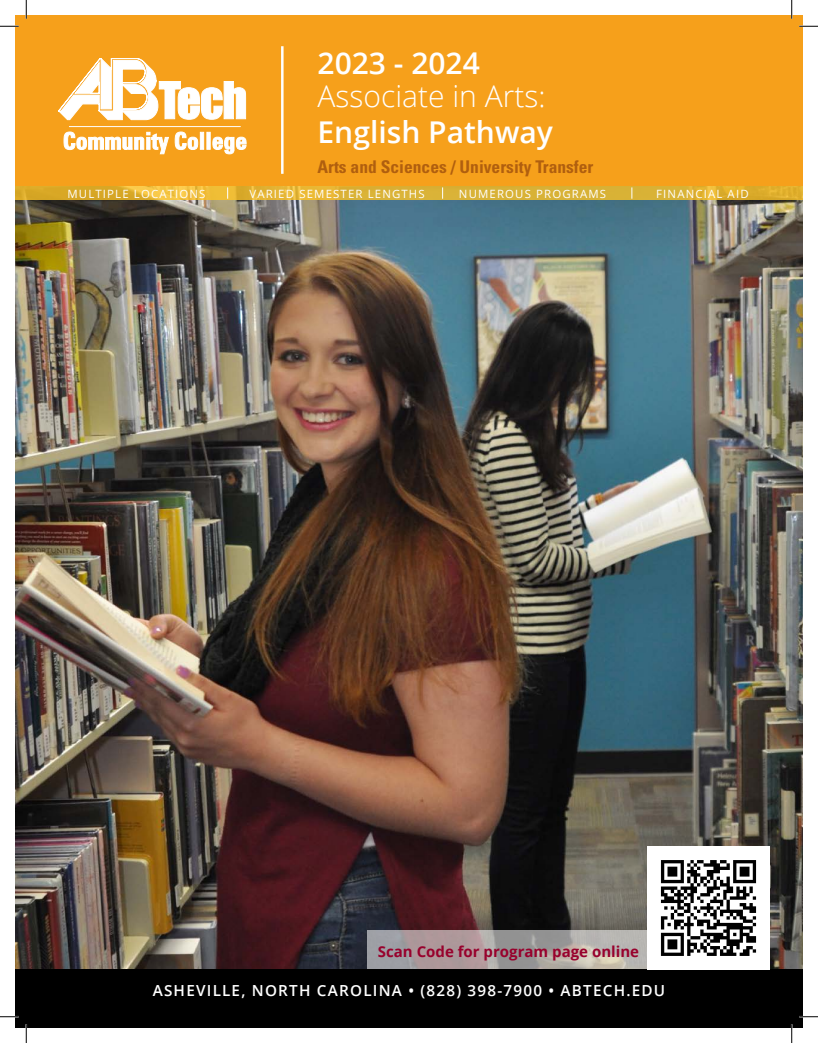
<style>
.page{position:relative;width:818px;height:1043px;background:#fff}
.page>*{position:absolute;margin:0;border:0;box-sizing:border-box;transform-origin:0 0}
._14a_Program_H2{font:300 30px/36px "Open Sans";color:#fff}
._14a_Program_H2-2{font:600 30px "Open Sans";color:#fff}
._14a_Program_H2-3{font:700 condensed 17.5px "Univers LT Std";color:#b05f0f}
.t1{font:600 15.25px "Open Sans";letter-spacing:.08em;color:#fff}
.t2{font:700 15px "Open Sans";color:#98012d}
.t3{font:11.38px "Open Sans";letter-spacing:.1em;color:#fff}
.s1{font-weight:600}
</style>
<div class="page">
<img style="left:15px;top:200px;width:787px;height:769px">
<svg style="left:15px;top:185px;width:787px;height:15px;background:#e0b132"></svg>
<div style="left:15px;top:15px;width:787px;height:170px;background:#f6a01b"></div>
<div style="left:15px;top:969px;width:787px;height:59px;background:#000"></div>
<svg style="left:227px;top:187px;width:1px;height:12px"></svg>
<svg style="left:442px;top:187px;width:1px;height:12px"></svg>
<svg style="left:631px;top:187px;width:1px;height:12px"></svg>
<svg style="left:58px;top:58px;width:188px;height:62px"></svg>
<svg style="left:64px;top:132px;width:105px;height:22px"></svg>
<svg style="left:175px;top:132px;width:23px;height:18px"></svg>
<div style="left:200px;top:132px;width:4px;height:17px;background:#fff;border:1px solid #fff"></div>
<hr style="left:207px;top:132px;width:3px;height:17px;background:#fff">
<svg style="left:212px;top:137px;width:34px;height:17px"></svg>
<hr style="left:69px;top:126px;width:172px;height:1px;background:#fff">
<hr style="left:281px;top:46px;width:2px;height:128px;background:#fff">
<svg style="left:367px;top:930px;width:280px;height:39px;background:#aba3a2"></svg>
<img style="left:647px;top:846px;width:122px;height:123px">
<svg style="left:0;top:25px;width:19px;height:2px"></svg>
<svg style="left:799px;top:25px;width:19px;height:2px"></svg>
<svg style="left:0;top:1015px;width:19px;height:2px"></svg>
<svg style="left:799px;top:1015px;width:19px;height:2px"></svg>
<svg style="left:25px;top:0;width:2px;height:19px"></svg>
<svg style="left:25px;top:1024px;width:2px;height:18px"></svg>
<svg style="left:790px;top:0;width:2px;height:19px"></svg>
<svg style="left:790px;top:1024px;width:2px;height:18px"></svg>
<p class="_14a_Program_H2-2" style="left:317px;top:43px;width:164px">2023 - 2024</p>
<p class="_14a_Program_H2" style="left:317px;top:77px;width:237px">Associate in Arts:<br><span class="s1">English Pathway</span></p>
<p class="_14a_Program_H2-3" style="left:317px;top:156px;width:277px">Arts and Sciences / University Transfer</p>
<p class="t3" style="left:68px;top:186px;width:139px">MULTIPLE LOCATIONS</p>
<p class="t3" style="left:249px;top:186px;width:177px">VARIED SEMESTER LENGTHS</p>
<p class="t3" style="left:459px;top:186px;width:149px">NUMEROUS PROGRAMS</p>
<p class="t3" style="left:656px;top:186px;width:94px">FINANCIAL AID</p>
<p class="t2" style="left:378px;top:941px;width:263px">Scan Code for program page online</p>
<p class="t1" style="left:153px;top:979px;width:514px">ASHEVILLE, NORTH CAROLINA • (828) 398-7900 • ABTECH.EDU</p>
</div>
